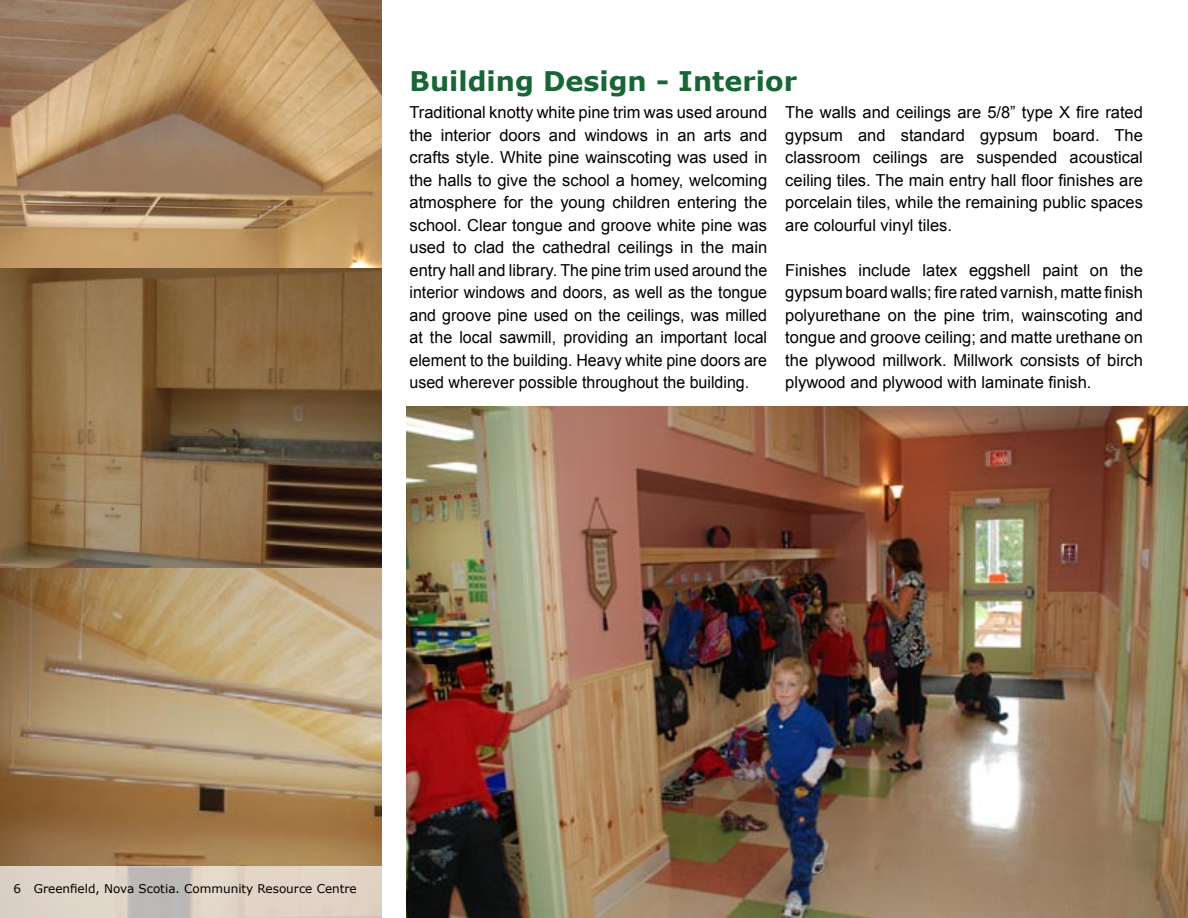
<style>
.page{position:relative;width:1188px;height:918px;background:#fff}
.page>*{position:absolute;margin:0;border:0;box-sizing:border-box;transform-origin:0 0}
.t1{font:700 27px "Verdana";color:#186635}
.t2{font:16.5px/22.5px "Arial";color:#000;text-align:justify}
.t3{font:12px "Verdana";color:#000}
</style>
<div class="page">
<img style="left:0;top:0;width:382px;height:268px">
<img style="left:0;top:268px;width:382px;height:598px">
<img style="left:407px;top:406px;width:781px;height:512px">
<svg style="left:0;top:866px;width:382px;height:52px;background:#dacfc3"></svg>
<h1 class="t1" style="left:410px;top:64px;width:389px">Building Design - Interior</h1>
<p class="t2" style="left:410px;top:101px;width:359px">Traditional knotty white pine trim was used around the interior doors and windows in an arts and crafts style. White pine wainscoting was used in the halls to give the school a homey, welcoming atmosphere for the young children entering the school. Clear tongue and groove white pine was used to clad the cathedral ceilings in the main entry hall and library. The pine trim used around the interior windows and doors, as well as the tongue and groove pine used on the ceilings, was milled at the local sawmill, providing an important local element to the building. Heavy white pine doors are used wherever possible throughout the building.</p>
<p class="t2" style="left:785px;top:101px;width:359px">The walls and ceilings are 5/8” type X fire rated gypsum and standard gypsum board. The classroom ceilings are suspended acoustical ceiling tiles. The main entry hall floor finishes are porcelain tiles, while the remaining public spaces are colourful vinyl tiles.</p>
<p class="t2" style="left:785px;top:259px;width:359px">Finishes include latex eggshell paint on the gypsum board walls; fire rated varnish, matte finish polyurethane on the pine trim, wainscoting and tongue and groove ceiling; and matte urethane on the plywood millwork. Millwork consists of birch plywood and plywood with laminate finish.</p>
<p class="t3" style="left:14px;top:881px;width:345px">6 Greenfield, Nova Scotia. Community Resource Centre</p>
</div>
